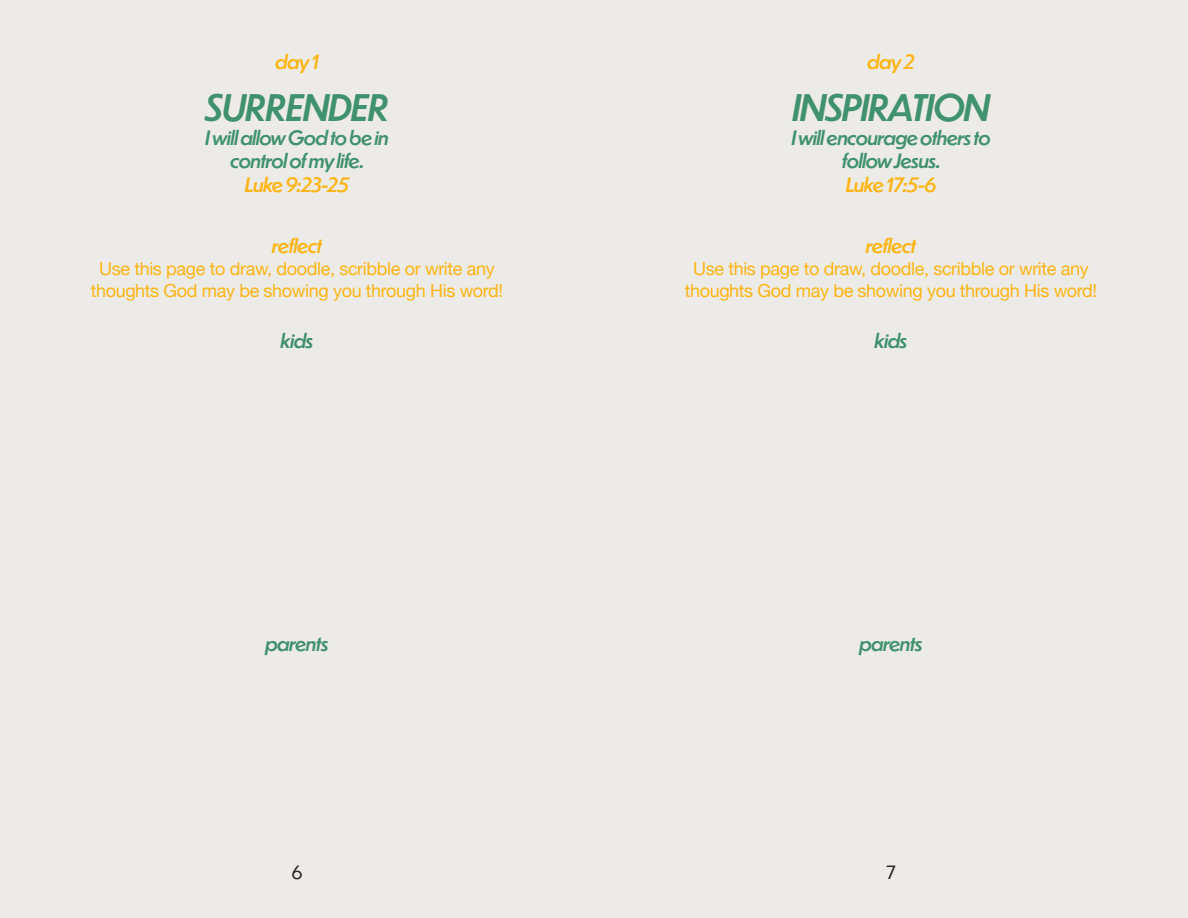
<style>
.page{position:relative;width:1188px;height:918px;background:#edebe8}
.page>*{position:absolute;margin:0;border:0;box-sizing:border-box;transform-origin:0 0}
.t1{font:italic 500 36px "Dunbar Text";letter-spacing:-.06em;color:#40916e}
.t2{font:italic 500 19.5px/23.4px "Dunbar Text";letter-spacing:-.06em;color:#40916e;text-align:center}
.t3{font:italic 500 19.5px "Dunbar Text";letter-spacing:-.06em;color:#fcb514}
.t4{font:18px/22.2px "Helvetica Neue";letter-spacing:-.02em;color:#fcb514;text-align:center}
.t5{font:18px "Dunbar Text";color:#2e2b2b}
</style>
<div class="page">
<p class="t3" style="left:275px;top:48px;width:46px">day 1</p>
<h1 class="t1" style="left:204px;top:82px;width:187px">SURRENDER</h1>
<p class="t2" style="left:205px;top:125px;width:186px">I will allow God to be in control of my life.</p>
<p class="t3" style="left:245px;top:170px;width:106px">Luke 9:23-25</p>
<p class="t3" style="left:272px;top:231px;width:52px">reflect</p>
<p class="t4" style="left:91px;top:259px;width:414px">Use this page to draw, doodle, scribble or write any thoughts God may be showing you through His word!</p>
<p class="t3" style="left:867px;top:48px;width:50px">day 2</p>
<h1 class="t1" style="left:791px;top:82px;width:201px">INSPIRATION</h1>
<p class="t2" style="left:791px;top:125px;width:201px">I will encourage others to follow Jesus.</p>
<p class="t3" style="left:845px;top:170px;width:93px">Luke 17:5-6</p>
<p class="t3" style="left:866px;top:231px;width:52px">reflect</p>
<p class="t4" style="left:685px;top:259px;width:414px">Use this page to draw, doodle, scribble or write any thoughts God may be showing you through His word!</p>
<p class="t2" style="left:280px;top:328px;width:35px">kids</p>
<p class="t2" style="left:874px;top:328px;width:35px">kids</p>
<p class="t2" style="left:265px;top:632px;width:65px">parents</p>
<p class="t2" style="left:859px;top:632px;width:65px">parents</p>
<p class="t5" style="left:291px;top:859px;width:13px">6</p>
<p class="t5" style="left:886px;top:859px;width:12px">7</p>
</div>
